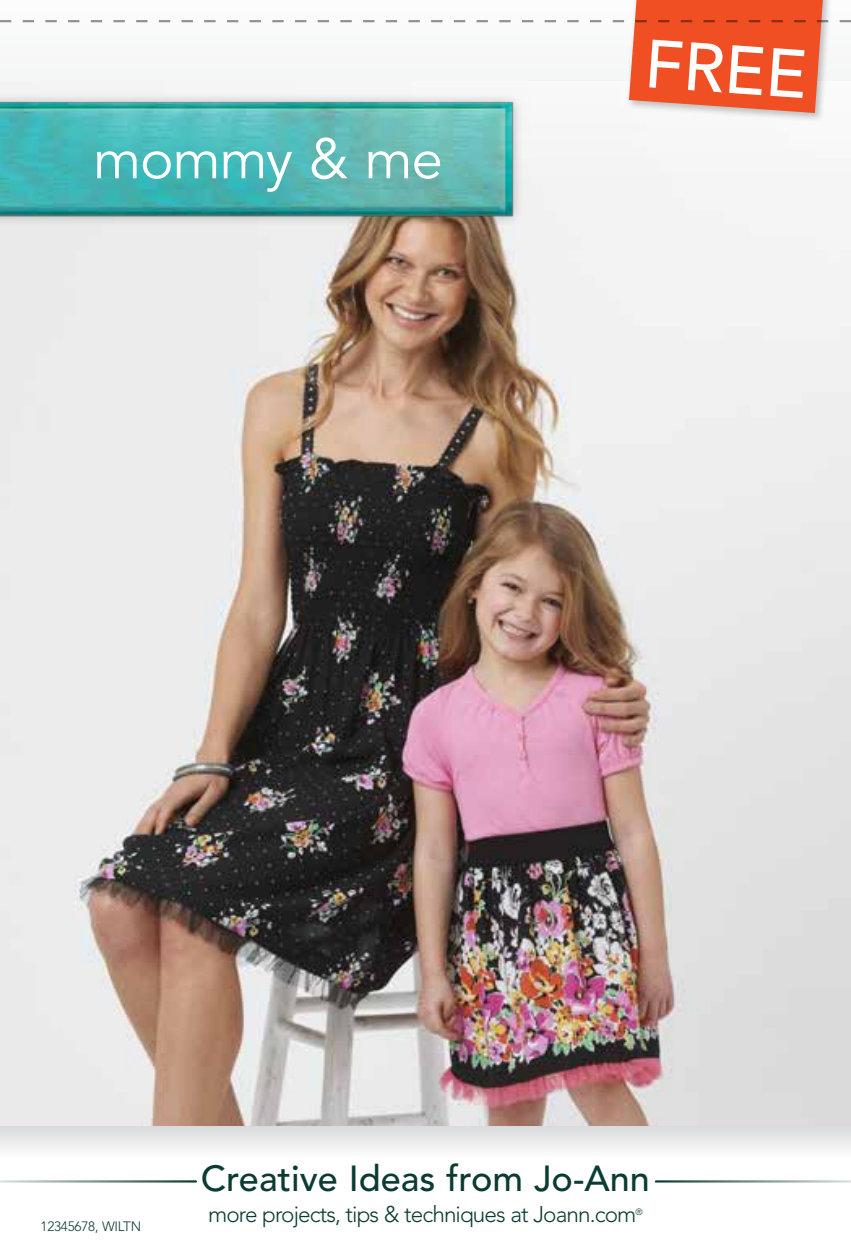
<style>
.page{position:relative;width:851px;height:1256px;background:#fff}
.page>*{position:absolute;margin:0;border:0;box-sizing:border-box;transform-origin:0 0}
.t1{font:500 67.5px "Avenir";color:#fff}
.t2{font:56.25px "Avenir LT Std";letter-spacing:-.02em;color:#fff}
.t3{font:500 36px "Avenir";color:#0b3b32}
.t4{font:300 22.5px "Avenir LT Std";letter-spacing:-.04em;color:#0b3b32}
.t5{font:300 13.5px "Avenir LT Std";letter-spacing:-.015em;color:#0b3b32}
.t6{font:300 9px "Avenir LT Std";color:#0b3b32}
</style>
<div class="page">
<svg style="left:0;top:1125px;width:850px;height:24px;fill:#e5e6e6"></svg>
<div style="left:166px;top:1126px;width:519px;height:130px;background:#fff;opacity:.5"></div>
<hr style="left:656px;top:1180px;width:194px;height:2px;background:#0b3b32">
<hr style="left:0;top:1180px;width:196px;height:2px;background:#0b3b32">
<img style="left:0;top:158px;width:850px;height:967px">
<img style="left:0;top:113px;width:568px;height:160px">
<div style="left:625px;top:0;width:209px;height:123px;background:#000;opacity:.25"></div>
<svg style="left:0;top:0;width:850px;height:113px"></svg>
<h2 class="t2" style="left:93px;top:126px;width:351px">mommy &amp; me</h2>
<h1 class="t1" style="left:647px;top:25px;width:164px;rotate:4deg">FREE</h1>
<p class="t5" style="left:40px;top:1218px;width:102px">12345678, WILTN</p>
<h3 class="t3" style="left:201px;top:1157px;width:450px">Creative Ideas from Jo-Ann</h3>
<p class="t4" style="left:208px;top:1201px;width:429px">more projects, tips &amp; techniques at Joann.com</p>
<p class="t6" style="left:635px;top:1206px;width:9px">®</p>
</div>
